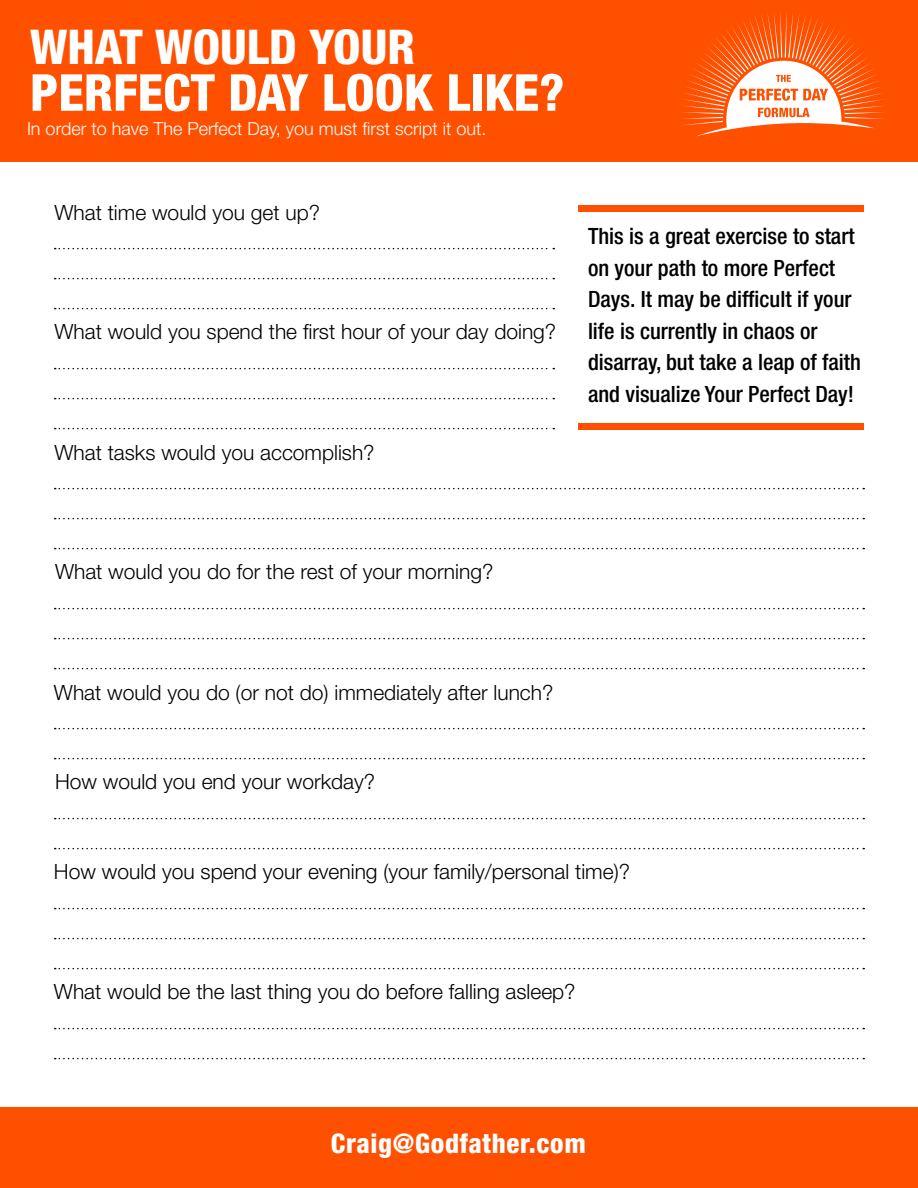
<style>
.page{position:relative;width:918px;height:1188px;background:#fff}
.page>*{position:absolute;margin:0;border:0;box-sizing:border-box;transform-origin:0 0}
.t1{font:800 condensed 51px "Helvetica Neue LT Std";color:#fff}
.t2{font:800 condensed 48px "Helvetica Neue LT Std";color:#fff}
.t3{font:800 condensed 27px "Helvetica Neue LT Std";letter-spacing:.025em;color:#fff}
.t4{font:500 condensed 22.5px/31.5px "Helvetica Neue LT Std";color:#000}
.t5{font:300 21px "Helvetica Neue LT Std";color:#000}
.t6{font:300 18px "Helvetica Neue LT Std";color:#fff}
</style>
<div class="page">
<div style="left:0;top:0;width:918px;height:162px;background:#ff5000"></div>
<div style="left:0;top:1107px;width:918px;height:81px;background:#ff5000"></div>
<svg style="left:682px;top:12px;width:203px;height:124px"></svg>
<svg style="left:55px;top:1058px;width:809px;height:1px"></svg>
<svg style="left:55px;top:1028px;width:809px;height:1px"></svg>
<svg style="left:55px;top:968px;width:809px;height:1px"></svg>
<svg style="left:55px;top:938px;width:809px;height:1px"></svg>
<svg style="left:55px;top:908px;width:809px;height:1px"></svg>
<svg style="left:55px;top:848px;width:809px;height:1px"></svg>
<svg style="left:55px;top:818px;width:809px;height:1px"></svg>
<svg style="left:55px;top:758px;width:809px;height:1px"></svg>
<svg style="left:55px;top:728px;width:809px;height:1px"></svg>
<svg style="left:55px;top:668px;width:809px;height:1px"></svg>
<svg style="left:55px;top:638px;width:809px;height:1px"></svg>
<svg style="left:55px;top:608px;width:809px;height:1px"></svg>
<svg style="left:55px;top:548px;width:809px;height:1px"></svg>
<svg style="left:55px;top:518px;width:809px;height:1px"></svg>
<svg style="left:55px;top:488px;width:809px;height:1px"></svg>
<svg style="left:55px;top:428px;width:499px;height:1px"></svg>
<svg style="left:55px;top:398px;width:499px;height:1px"></svg>
<svg style="left:55px;top:368px;width:499px;height:1px"></svg>
<svg style="left:55px;top:308px;width:499px;height:1px"></svg>
<svg style="left:55px;top:278px;width:499px;height:1px"></svg>
<svg style="left:55px;top:248px;width:499px;height:1px"></svg>
<div style="left:579px;top:205px;width:285px;height:7px;background:#ff5000"></div>
<div style="left:579px;top:423px;width:285px;height:6px;background:#ff5000"></div>
<h2 class="t2" style="left:30px;top:17px;width:386px">WHAT WOULD YOUR</h2>
<h1 class="t1" style="left:30px;top:61px;width:536px">PERFECT DAY LOOK LIKE?</h1>
<p class="t6" style="left:27px;top:118px;width:461px">In order to have The Perfect Day, you must first script it out.</p>
<p class="t5" style="left:54px;top:199px;width:267px">What time would you get up?</p>
<p class="t5" style="left:54px;top:319px;width:503px">What would you spend the first hour of your day doing?</p>
<p class="t5" style="left:54px;top:439px;width:322px">What tasks would you accomplish?</p>
<p class="t4" style="left:588px;top:220px;width:274px">This is a great exercise to start on your path to more Perfect<br>Days. It may be difficult if your life is currently in chaos or disarray, but take a leap of faith and visualize Your Perfect Day!</p>
<p class="t5" style="left:55px;top:559px;width:440px">What would you do for the rest of your morning?</p>
<p class="t5" style="left:54px;top:679px;width:501px">What would you do (or not do) immediately after lunch?</p>
<p class="t5" style="left:55px;top:768px;width:322px">How would you end your workday?</p>
<p class="t5" style="left:54px;top:858px;width:578px">How would you spend your evening (your family/personal time)?</p>
<p class="t5" style="left:54px;top:979px;width:523px">What would be the last thing you do before falling asleep?</p>
<p class="t3" style="left:331px;top:1127px;width:256px">Craig@Godfather.com</p>
</div>
